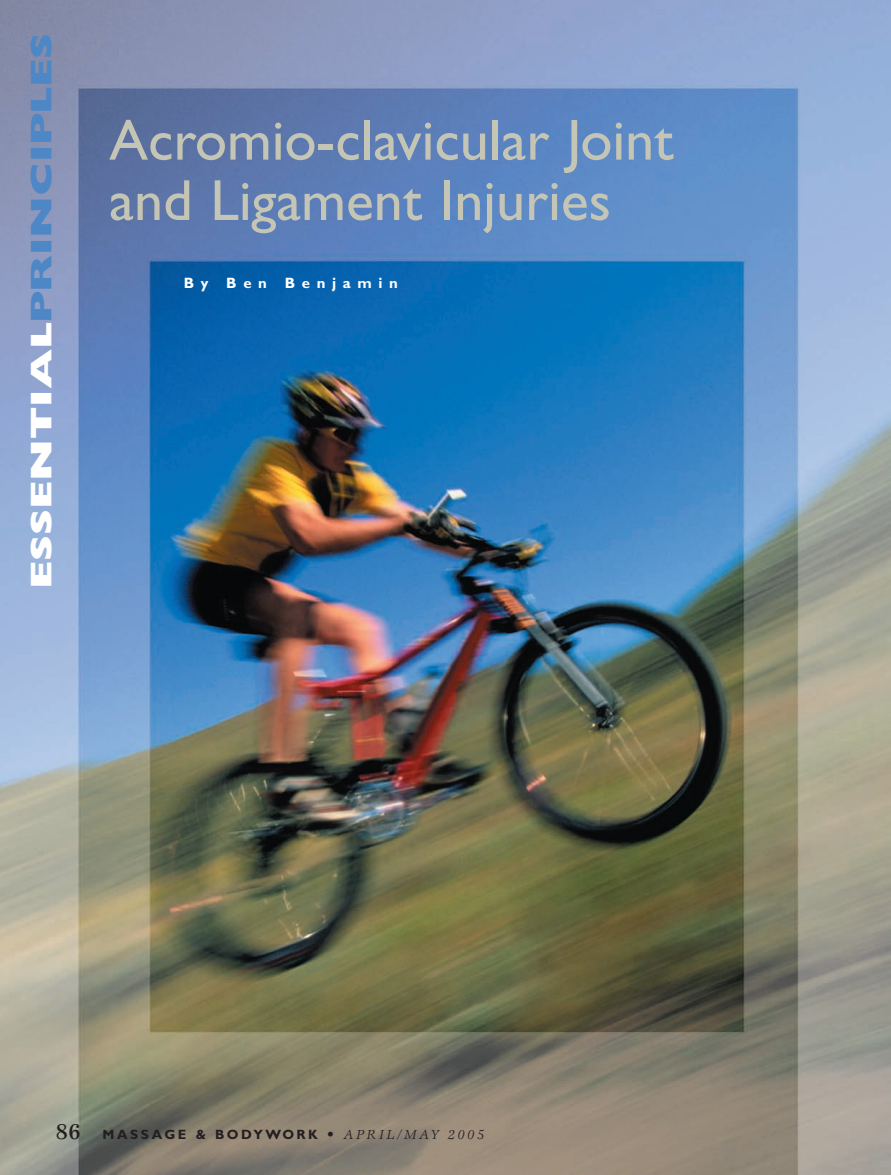
<style>
.page{position:relative;width:891px;height:1175px;background:#fff}
.page>*{position:absolute;margin:0;border:0;box-sizing:border-box;transform-origin:0 0}
.t1{font:58.05px/60.3px "Gill Sans";color:#c4c5b4}
.t2{font:800 30px "Gill Sans";color:#4d87c6;scale:1.5 1}
.t3{font:700 15px "Gill Sans";letter-spacing:.44em;color:#fff}
.t4{font:700 13.5px "Gill Sans";letter-spacing:.195em;color:#231f20}
.s1{color:#fff}
.s2{font-family:"Esprit";font-weight:500;font-size:22.5px}
.s3{font-family:"Esprit";font-weight:500}
.s4{font-family:"Esprit";font-weight:400;font-style:italic}
</style>
<div class="page">
<img style="left:0;top:0;width:891px;height:1174px">
<p class="t2" style="left:31px;top:589px;width:372px;rotate:-90deg"><span class="s1">ESSENTIAL</span>PRINCIPLES</p>
<p class="t1" style="left:109px;top:116px;width:566px">Acromio-clavicular Joint and Ligament Injuries</p>
<p class="t3" style="left:184px;top:278px;width:216px">By Ben Benjamin</p>
<p class="t4" style="left:56px;top:1129px;width:430px"><span class="s2">86</span> MASSAGE &amp; BODYWORK <span class="s3">•</span> <span class="s4">APRIL/MAY 2005</span></p>
</div>
